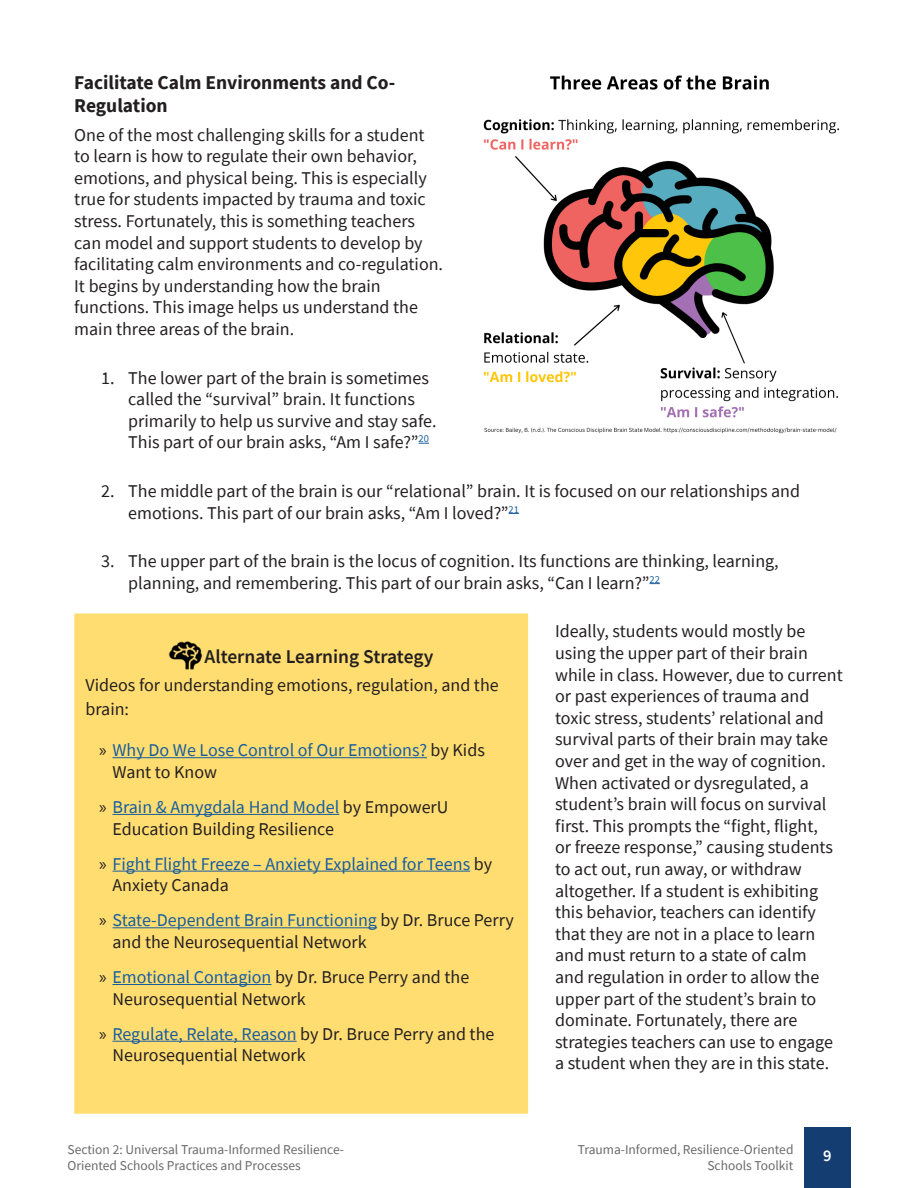
<style>
.page{position:relative;width:918px;height:1188px;background:#fff}
.page>*{position:absolute;margin:0;border:0;box-sizing:border-box;transform-origin:0 0}
.Heading_2{font:700 19.5px/23.4px "Source Sans Pro";color:#231f20}
.t1{font:600 19.5px "Source Sans Pro";color:#231f20}
.t2{font:18px/21.6px "Source Sans Pro";color:#231f20}
.t3{font:18px/21.6px "Source Sans Pro";color:#175d9e}
.t4{font:600 16.5px "Source Sans Pro";color:#fff}
.t5{font:13.5px/16.2px "Source Sans Pro";color:#696a69}
.s1{font-family:"Myriad Pro";color:#231f20}
.s2{color:#231f20}
.s3{font-family:"Myriad Pro"}
.s4{color:#175d9e}
</style>
<div class="page">
<div style="left:804px;top:1128px;width:46px;height:60px;background:#143e71"></div>
<div style="left:76px;top:616px;width:450px;height:496px;background:#ffdd71"></div>
<hr style="left:112px;top:757px;width:315px;height:1px;background:#175d9e">
<hr style="left:112px;top:814px;width:227px;height:1px;background:#175d9e">
<hr style="left:112px;top:871px;width:358px;height:1px;background:#175d9e">
<hr style="left:112px;top:927px;width:265px;height:1px;background:#175d9e">
<hr style="left:112px;top:984px;width:159px;height:1px;background:#175d9e">
<hr style="left:112px;top:1041px;width:185px;height:1px;background:#175d9e">
<img style="left:168px;top:641px;width:35px;height:29px">
<div style="left:74px;top:613px;width:454px;height:501px;border:4px solid #ffdd71"></div>
<img style="left:483px;top:75px;width:357px;height:359px">
<p class="Heading_2" style="left:74px;top:70px;width:323px">Facilitate Calm Environments and Co-<br>Regulation</p>
<p class="t2" style="left:74px;top:124px;width:370px">One of the most challenging skills for a student to learn is how to regulate their own behavior, emotions, and physical being. This is especially true for students impacted by trauma and toxic stress. Fortunately, this is something teachers can model and support students to develop by facilitating calm environments and co-regulation.<br>It begins by understanding how the brain functions. This image helps us understand the main three areas of the brain.</p>
<p class="t2" style="left:128px;top:367px;width:310px;text-indent:-27px">1. The lower part of the brain is sometimes called the “survival” brain. It functions primarily to help us survive and stay safe.<br>This part of our brain asks, “Am I safe?”<sup>20</sup></p>
<p class="t2" style="left:128px;top:480px;width:673px;text-indent:-27px">2. The middle part of the brain is our “relational” brain. It is focused on our relationships and emotions. This part of our brain asks, “Am I loved?”<sup>21</sup></p>
<p class="t2" style="left:128px;top:550px;width:652px;text-indent:-27px">3. The upper part of the brain is the locus of cognition. Its functions are thinking, learning, planning, and remembering. This part of our brain asks, “Can I learn?”<sup>22</sup></p>
<p class="t2" style="left:555px;top:621px;width:289px">Ideally, students would mostly be using the upper part of their brain while in class. However, due to current or past experiences of trauma and toxic stress, students’ relational and survival parts of their brain may take over and get in the way of cognition.<br>When activated or dysregulated, a student’s brain will focus on survival first. This prompts the “fight, flight,<br>or freeze response,” causing students to act out, run away, or withdraw altogether. If a student is exhibiting this behavior, teachers can identify that they are not in a place to learn and must return to a state of calm<br>and regulation in order to allow the upper part of the student’s brain to dominate. Fortunately, there are strategies teachers can use to engage a student when they are in this state.</p>
<p class="t1" style="left:205px;top:643px;width:230px">Alternate Learning Strategy</p>
<p class="t2" style="left:86px;top:673px;width:415px;line-height:23.4px">Videos for understanding emotions, regulation, and the brain:</p>
<p class="t3" style="left:112px;top:739px;width:374px;text-indent:-14px"><span class="s1">»</span> Why Do We Lose Control of Our Emotions? <span class="s2">by Kids<br>Want to Know</span></p>
<p class="t2" style="left:112px;top:796px;width:337px;text-indent:-14px"><span class="s3">»</span> <span class="s4">Brain &amp; Amygdala Hand Model</span> by EmpowerU<br>Education Building Resilience</p>
<p class="t3" style="left:112px;top:853px;width:381px;text-indent:-14px"><span class="s1">»</span> Fight Flight Freeze – Anxiety Explained for Teens <span class="s2">by<br>Anxiety Canada</span></p>
<p class="t2" style="left:112px;top:910px;width:403px;text-indent:-14px"><span class="s3">»</span> <span class="s4">State-Dependent Brain Functioning</span> by Dr. Bruce Perry and the Neurosequential Network</p>
<p class="t2" style="left:112px;top:966px;width:358px;text-indent:-14px"><span class="s3">»</span> <span class="s4">Emotional Contagion</span> by Dr. Bruce Perry and the<br>Neurosequential Network</p>
<p class="t2" style="left:112px;top:1023px;width:383px;text-indent:-14px"><span class="s3">»</span> <span class="s4">Regulate, Relate, Reason</span> by Dr. Bruce Perry and the<br>Neurosequential Network</p>
<p class="t5" style="left:68px;top:1142px;width:278px">Section 2: Universal Trauma-Informed Resilience-<br>Oriented Schools Practices and Processes</p>
<p class="t4" style="left:823px;top:1144px;width:10px">9</p>
<p class="t5" style="left:578px;top:1142px;width:217px;text-align:right">Trauma-Informed, Resilience-Oriented<br>Schools Toolkit</p>
</div>
